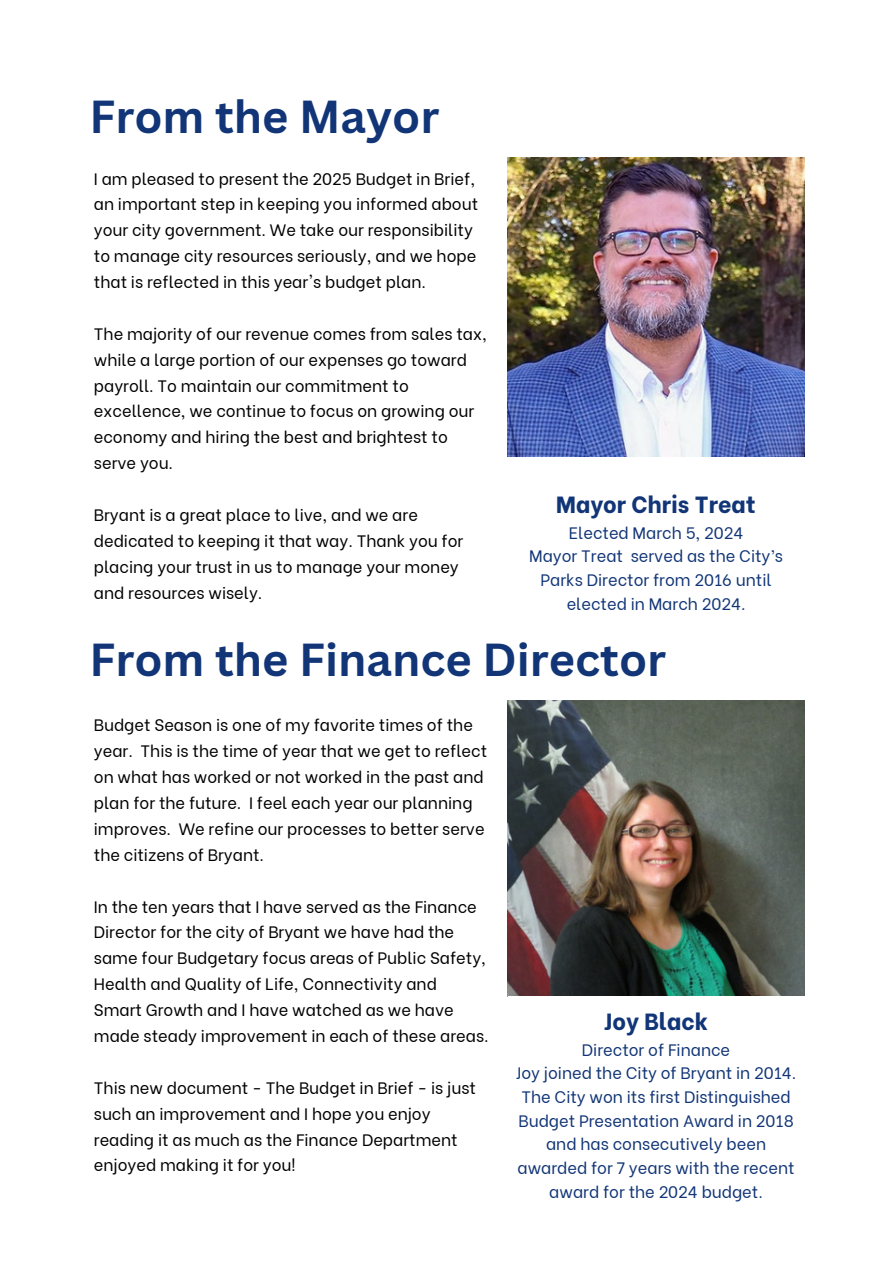
<style>
.page{position:relative;width:894px;height:1264px;background:#fff}
.page>*{position:absolute;margin:0;border:0;box-sizing:border-box;transform-origin:0 0}
.t1{font:700 45px "Canva Sans";color:#113576}
.t2{font:800 23.4px "Be Vietnam";color:#113576}
.t3{font:16.5px/25.8px "Be Vietnam";color:#000}
.t4{font:16.5px/23.7px "Be Vietnam";color:#113576;text-align:center}
</style>
<div class="page">
<img style="left:508px;top:700px;width:295px;height:296px">
<img style="left:508px;top:157px;width:295px;height:300px">
<p class="t1" style="left:89px;top:85px;width:351px">From the Mayor</p>
<h1 class="t3" style="left:94px;top:164px;width:385px">I am pleased to present the 2025 Budget in Brief, an important step in keeping you informed about your city government. We take our responsibility to manage city resources seriously, and we hope that is reflected in this year's budget plan.</h1>
<p class="t3" style="left:94px;top:319px;width:394px">The majority of our revenue comes from sales tax, while a large portion of our expenses go toward payroll. To maintain our commitment to excellence, we continue to focus on growing our economy and hiring the best and brightest to serve you.</p>
<p class="t3" style="left:94px;top:500px;width:371px">Bryant is a great place to live, and we are dedicated to keeping it that way. Thank you for placing your trust in us to manage your money and resources wisely.</p>
<p class="t2" style="left:556px;top:485px;width:201px">Mayor Chris Treat</p>
<p class="t4" style="left:568px;top:519px;width:176px">Elected March 5, 2024</p>
<p class="t4" style="left:529px;top:543px;width:255px">Mayor Treat served as the City’s<br>Parks Director from 2016 until elected in March 2024.</p>
<p class="t1" style="left:89px;top:627px;width:578px">From the Finance Director</p>
<p class="t3" style="left:94px;top:710px;width:394px">Budget Season is one of my favorite times of the year. This is the time of year that we get to reflect on what has worked or not worked in the past and plan for the future. I feel each year our planning improves. We refine our processes to better serve the citizens of Bryant.</p>
<h1 class="t3" style="left:94px;top:892px;width:396px">In the ten years that I have served as the Finance Director for the city of Bryant we have had the same four Budgetary focus areas of Public Safety, Health and Quality of Life, Connectivity and Smart Growth and I have watched as we have made steady improvement in each of these areas.</h1>
<p class="t3" style="left:94px;top:1073px;width:383px">This new document - The Budget in Brief - is just such an improvement and I hope you enjoy reading it as much as the Finance Department enjoyed making it for you!</p>
<p class="t2" style="left:603px;top:1001px;width:106px">Joy Black</p>
<p class="t4" style="left:581px;top:1036px;width:150px">Director of Finance</p>
<p class="t4" style="left:515px;top:1059px;width:282px">Joy joined the City of Bryant in 2014.</p>
<p class="t4" style="left:517px;top:1083px;width:278px">The City won its first Distinguished<br>Budget Presentation Award in 2018 and has consecutively been awarded for 7 years with the recent award for the 2024 budget.</p>
</div>
